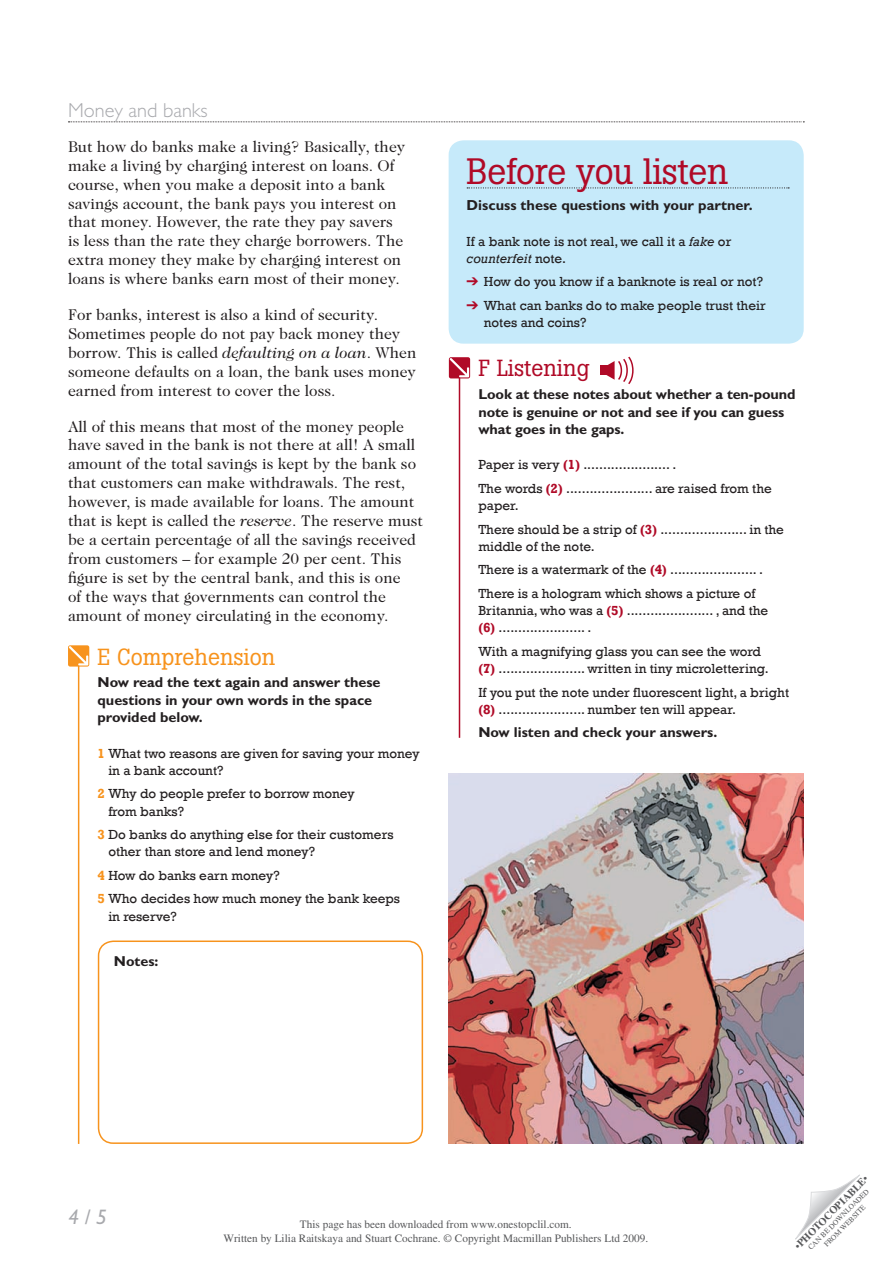
<style>
.page{position:relative;width:893px;height:1263px;background:#fff}
.page>*{position:absolute;margin:0;border:0;box-sizing:border-box;transform-origin:0 0}
.Read_head{font:36.3px "Boton";letter-spacing:-.01em;color:#b00a27}
.Vocabulary_head{font:23.1px "Boton";color:#f7931d}
.Vocabulary_head-2{font:23.1px "Boton";color:#b00a27}
.t1{font:italic 21px "Gill Sans";color:#a8a9ad}
.t2{font:300 20.25px "Gill Sans";color:#a8a9ad}
.Text{font:15.75px/18.9px "Caslon 224 Std";color:#231f20}
.read_subhead{font:700 14.55px "Gill Sans";color:#231f20}
.Vocabulary_subhead{font:700 14.4px/17.2px "Gill Sans";letter-spacing:-.005em;color:#231f20}
.Vocabulary{font:13.5px/17.2px "Rockwell";color:#231f20}
.Vocabulary_LIST{font:13.5px/17.2px "Rockwell";color:#231f20}
.Vocabulary_BULLET_RE{font:13.5px/17.2px "Rockwell";color:#231f20}
.t3{font:11.25px/13.5px "Times LT Std";color:#57585a;text-align:center}
.t4{font:700 10.5px "Times LT Std";color:#57585a}
.t5{font:7.5px/9px "Times LT Std";color:#57585a;text-align:center}
.s1{font-style:italic}
.s2{font-weight:700;color:#f7931d}
.s3{font-weight:700;color:#b00a27}
.s4{font-weight:400}
</style>
<div class="page">
<svg style="left:68px;top:121px;width:736px;height:1px"></svg>
<svg style="left:795px;top:1175px;width:65px;height:64px"></svg>
<img style="left:449px;top:774px;width:355px;height:370px">
<hr style="left:78px;top:666px;width:1px;height:478px;background:#f7931d">
<div style="left:449px;top:140px;width:355px;height:204px;background:#c6eafa;border-radius:15px"></div>
<svg style="left:467px;top:187px;width:322px;height:1px"></svg>
<hr style="left:459px;top:378px;width:1px;height:360px;background:#b00a27">
<svg style="left:449px;top:357px;width:21px;height:21px"></svg>
<svg style="left:68px;top:645px;width:21px;height:22px"></svg>
<div style="left:600px;top:366px;width:7px;height:9px;background:#b00a27"></div>
<svg style="left:606px;top:356px;width:28px;height:28px"></svg>
<div style="left:98px;top:940px;width:325px;height:204px;border:2px solid #f7931d;border-radius:15px"></div>
<p class="t2" style="left:68px;top:99px;width:141px">Money and banks</p>
<p class="Text" style="left:68px;top:137px;width:339px">But how do banks make a living? Basically, they make a living by charging interest on loans. Of course, when you make a deposit into a bank savings account, the bank pays you interest on that money. However, the rate they pay savers is less than the rate they charge borrowers. The extra money they make by charging interest on loans is where banks earn most of their money.</p>
<p class="Text" style="left:68px;top:305px;width:350px">For banks, interest is also a kind of security.<br>Sometimes people do not pay back money they borrow. This is called <span class="s1">defaulting on a loan</span>. When someone defaults on a loan, the bank uses money earned from interest to cover the loss.</p>
<p class="Text" style="left:68px;top:417px;width:357px">All of this means that most of the money people have saved in the bank is not there at all! A small amount of the total savings is kept by the bank so that customers can make withdrawals. The rest, however, is made available for loans. The amount that is kept is called the <span class="s1">reserve</span>. The reserve must be a certain percentage of all the savings received from customers – for example 20 per cent. This figure is set by the central bank, and this is one<br>of the ways that governments can control the amount of money circulating in the economy.</p>
<p class="Vocabulary_head" style="left:98px;top:643px;width:179px">E Comprehension</p>
<p class="Vocabulary_subhead" style="left:98px;top:674px;width:284px">Now read the text again and answer these questions in your own words in the space provided below.</p>
<p class="Vocabulary_LIST" style="left:108px;top:745px;width:313px;text-indent:-11px"><span class="s2">1</span> What two reasons are given for saving your money in a bank account?</p>
<p class="Vocabulary_LIST" style="left:108px;top:785px;width:248px;text-indent:-11px"><span class="s2">2</span> Why do people prefer to borrow money from banks?</p>
<p class="Vocabulary_LIST" style="left:108px;top:826px;width:287px;text-indent:-11px"><span class="s2">3</span> Do banks do anything else for their customers other than store and lend money?</p>
<p class="Vocabulary_LIST" style="left:98px;top:867px;width:184px"><span class="s2">4</span> How do banks earn money?</p>
<p class="Vocabulary_LIST" style="left:108px;top:890px;width:293px;text-indent:-11px"><span class="s2">5</span> Who decides how much money the bank keeps in reserve?</p>
<p class="Vocabulary_subhead" style="left:114px;top:952px;width:46px">Notes:</p>
<p class="Read_head" style="left:467px;top:150px;width:263px">Before you listen</p>
<p class="read_subhead" style="left:467px;top:196px;width:287px">Discuss these questions with your partner.</p>
<p class="Vocabulary" style="left:467px;top:233px;width:266px">If a bank note is not real, we call it a <span class="s1">fake</span> or <span class="s1">counterfeit</span> note.</p>
<p class="Vocabulary_BULLET_RE" style="left:484px;top:273px;width:281px">How do you know if a banknote is real or not?</p>
<p class="Vocabulary_BULLET_RE" style="left:484px;top:297px;width:283px">What can banks do to make people trust their notes and coins?</p>
<p class="Vocabulary_head-2" style="left:478px;top:354px;width:112px">F Listening</p>
<p class="Vocabulary_subhead" style="left:478px;top:386px;width:319px">Look at these notes about whether a ten-pound note is genuine or not and see if you can guess what goes in the gaps.</p>
<p class="Vocabulary" style="left:478px;top:456px;width:199px">Paper is very <span class="s3">(1)</span> ...................... .</p>
<p class="Vocabulary" style="left:478px;top:480px;width:295px">The words <span class="s3">(2)</span> ...................... are raised from the paper.</p>
<p class="Vocabulary" style="left:478px;top:521px;width:307px">There should be a strip of <span class="s3">(3)</span> ...................... in the middle of the note.</p>
<p class="Vocabulary" style="left:478px;top:561px;width:286px">There is a watermark of the <span class="s3">(4)</span> ...................... .</p>
<p class="Vocabulary" style="left:478px;top:585px;width:291px">There is a hologram which shows a picture of<br>Britannia, who was a <span class="s3">(5)</span> ...................... , and the <span class="s3">(6)</span> ...................... .</p>
<p class="Vocabulary" style="left:478px;top:643px;width:292px">With a magnifying glass you can see the word <span class="s3">(7)</span> ...................... written in tiny microlettering.</p>
<p class="Vocabulary" style="left:478px;top:684px;width:312px">If you put the note under fluorescent light, a bright <span class="s3">(8)</span> ...................... number ten will appear.</p>
<p class="Vocabulary_subhead" style="left:478px;top:724px;width:240px">Now listen and check your answers.</p>
<h3 class="t1" style="left:68px;top:1205px;width:40px">4 / 5</h3>
<p class="t3" style="left:223px;top:1217px;width:426px">This page has been downloaded from www.onestopclil.com.<br>Written by Lilia Raitskaya and Stuart Cochrane. © Copyright Macmillan Publishers Ltd 2009.</p>
<p class="t4" style="left:792px;top:1243px;width:101px;rotate:-45deg"><span class="s4">•</span>PHOTOCOPIABLE<span class="s4">•</span></p>
<p class="t5" style="left:806px;top:1245px;width:84px;rotate:-45deg">CAN BE DOWNLOADED<br>FROM WEBSITE</p>
</div>
